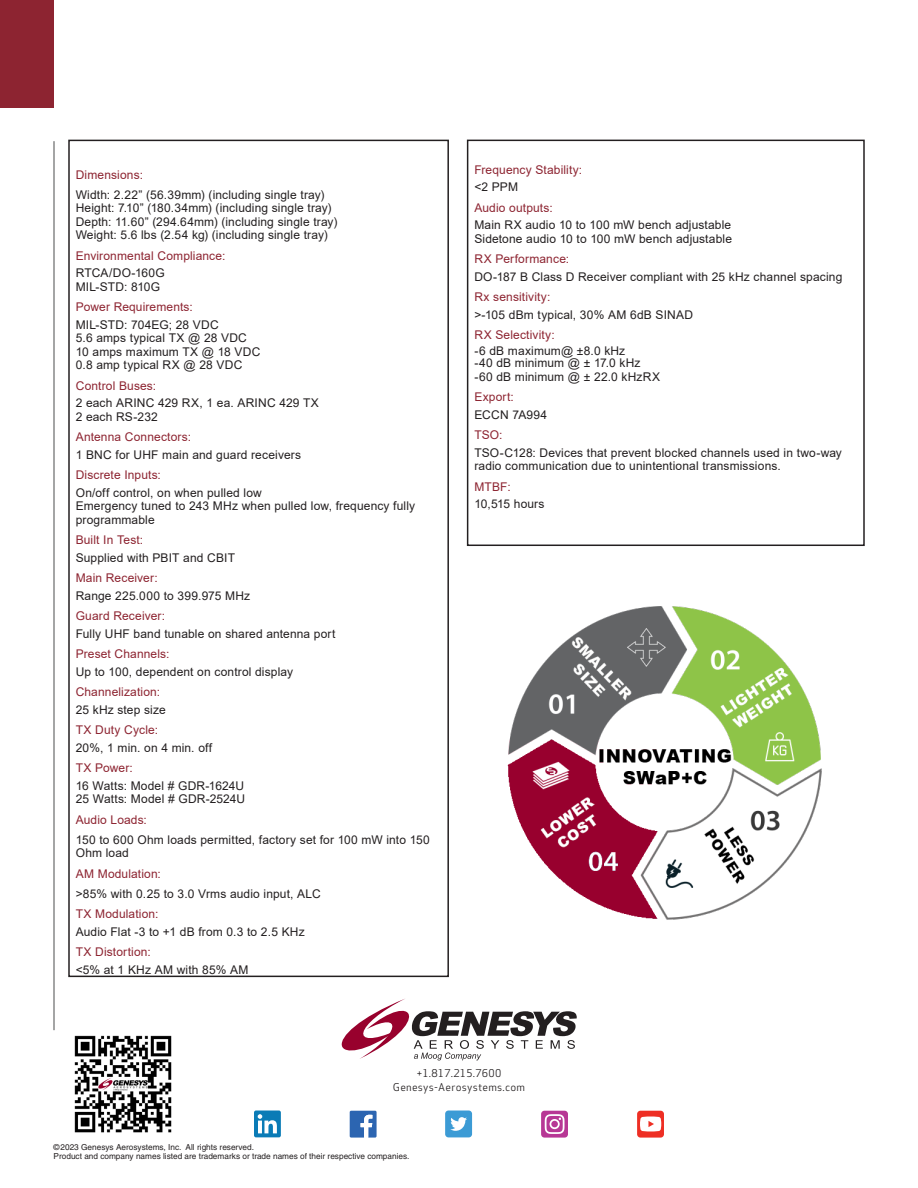
<style>
.page{position:relative;width:918px;height:1188px;background:#fff}
.page>*{position:absolute;margin:0;border:0;box-sizing:border-box;transform-origin:0 0}
.Copy{font:12px/13.5px "Arial";letter-spacing:.01em;color:#231f20}
.Copy-2{font:12px "Arial";letter-spacing:.01em;color:#8d2431}
.t1{font:10.5px "Apex Sans";letter-spacing:.02em;color:#231f20}
.t2{font:8.25px "Helvetica";color:#231f20}
</style>
<div class="page">
<div style="left:0;top:0;width:54px;height:108px;background:#8d2431"></div>
<svg style="left:341px;top:998px;width:236px;height:63px"></svg>
<hr style="left:54px;top:141px;width:1px;height:889px;background:#4b4c4d">
<svg style="left:350px;top:1111px;width:27px;height:27px"></svg>
<div style="left:541px;top:1111px;width:27px;height:27px;background:#b73795;border-radius:3px"></div>
<svg style="left:545px;top:1114px;width:20px;height:20px"></svg>
<div style="left:254px;top:1111px;width:27px;height:26px;background:#0a7bb6;border-radius:2px"></div>
<svg style="left:258px;top:1114px;width:19px;height:19px"></svg>
<div style="left:445px;top:1111px;width:27px;height:26px;background:#3c9bd5;border-radius:3px"></div>
<svg style="left:450px;top:1117px;width:17px;height:14px"></svg>
<div style="left:637px;top:1111px;width:27px;height:27px;background:#ee2f24;border-radius:3px"></div>
<svg style="left:640px;top:1117px;width:21px;height:14px"></svg>
<img style="left:74px;top:1035px;width:98px;height:98px">
<div style="left:68px;top:140px;width:381px;height:837px;border:2px solid #231f20"></div>
<div style="left:467px;top:140px;width:398px;height:406px;border:2px solid #231f20"></div>
<img style="left:507px;top:606px;width:315px;height:314px">
<p class="Copy-2" style="left:76px;top:166px;width:69px">Dimensions:</p>
<p class="Copy" style="left:76px;top:188px;width:250px">Width: 2.22” (56.39mm) (including single tray)</p>
<p class="Copy" style="left:76px;top:201px;width:257px">Height: 7.10” (180.34mm) (including single tray)</p>
<p class="Copy" style="left:76px;top:215px;width:263px">Depth: 11.60” (294.64mm) (including single tray)</p>
<p class="Copy" style="left:76px;top:228px;width:253px">Weight: 5.6 lbs (2.54 kg) (including single tray)</p>
<p class="Copy-2" style="left:76px;top:247px;width:151px">Environmental Compliance:</p>
<p class="Copy" style="left:76px;top:266px;width:91px">RTCA/DO-160G</p>
<p class="Copy" style="left:76px;top:280px;width:86px">MIL-STD: 810G</p>
<p class="Copy-2" style="left:76px;top:299px;width:119px">Power Requirements:</p>
<p class="Copy" style="left:76px;top:318px;width:144px">MIL-STD: 704EG; 28 VDC</p>
<p class="Copy" style="left:76px;top:331px;width:173px">5.6 amps typical TX @ 28 VDC</p>
<p class="Copy" style="left:76px;top:345px;width:186px">10 amps maximum TX @ 18 VDC</p>
<p class="Copy" style="left:76px;top:358px;width:168px">0.8 amp typical RX @ 28 VDC</p>
<p class="Copy-2" style="left:76px;top:377px;width:82px">Control Buses:</p>
<p class="Copy" style="left:76px;top:396px;width:245px">2 each ARINC 429 RX, 1 ea. ARINC 429 TX</p>
<p class="Copy" style="left:76px;top:410px;width:84px">2 each RS-232</p>
<p class="Copy-2" style="left:76px;top:429px;width:117px">Antenna Connectors:</p>
<p class="Copy" style="left:76px;top:448px;width:227px">1 BNC for UHF main and guard receivers</p>
<p class="Copy-2" style="left:76px;top:467px;width:87px">Discrete Inputs:</p>
<p class="Copy" style="left:76px;top:486px;width:188px">On/off control, on when pulled low</p>
<p class="Copy" style="left:76px;top:499px;width:341px">Emergency tuned to 243 MHz when pulled low, frequency fully programmable</p>
<p class="Copy-2" style="left:76px;top:532px;width:69px">Built In Test:</p>
<p class="Copy" style="left:76px;top:551px;width:161px">Supplied with PBIT and CBIT</p>
<p class="Copy-2" style="left:76px;top:570px;width:83px">Main Receiver:</p>
<p class="Copy" style="left:76px;top:589px;width:176px">Range 225.000 to 399.975 MHz</p>
<p class="Copy-2" style="left:76px;top:608px;width:91px">Guard Receiver:</p>
<p class="Copy" style="left:76px;top:627px;width:261px">Fully UHF band tunable on shared antenna port</p>
<p class="Copy-2" style="left:76px;top:646px;width:95px">Preset Channels:</p>
<p class="Copy" style="left:76px;top:665px;width:219px">Up to 100, dependent on control display</p>
<p class="Copy-2" style="left:76px;top:684px;width:86px">Channelization:</p>
<p class="Copy" style="left:76px;top:703px;width:91px">25 kHz step size</p>
<p class="Copy-2" style="left:76px;top:722px;width:84px">TX Duty Cycle:</p>
<p class="Copy" style="left:76px;top:741px;width:138px">20%, 1 min. on 4 min. off</p>
<p class="Copy-2" style="left:76px;top:760px;width:59px">TX Power:</p>
<p class="Copy" style="left:76px;top:779px;width:170px">16 Watts: Model # GDR-1624U</p>
<p class="Copy" style="left:76px;top:792px;width:171px">25 Watts: Model # GDR-2524U</p>
<p class="Copy-2" style="left:76px;top:811px;width:73px">Audio Loads:</p>
<p class="Copy" style="left:76px;top:833px;width:355px">150 to 600 Ohm loads permitted, factory set for 100 mW into 150<br>Ohm load</p>
<p class="Copy-2" style="left:76px;top:865px;width:87px">AM Modulation:</p>
<p class="Copy" style="left:76px;top:887px;width:247px">&gt;85% with 0.25 to 3.0 Vrms audio input, ALC</p>
<p class="Copy-2" style="left:76px;top:906px;width:84px">TX Modulation:</p>
<p class="Copy" style="left:76px;top:925px;width:231px">Audio Flat -3 to +1 dB from 0.3 to 2.5 KHz</p>
<p class="Copy-2" style="left:76px;top:944px;width:77px">TX Distortion:</p>
<p class="Copy" style="left:76px;top:963px;width:174px">&lt;5% at 1 KHz AM with 85% AM</p>
<p class="Copy-2" style="left:474px;top:161px;width:109px">Frequency Stability:</p>
<p class="Copy" style="left:474px;top:180px;width:45px">&lt;2 PPM</p>
<p class="Copy-2" style="left:474px;top:199px;width:80px">Audio outputs:</p>
<p class="Copy" style="left:474px;top:218px;width:258px">Main RX audio 10 to 100 mW bench adjustable</p>
<p class="Copy" style="left:474px;top:232px;width:259px">Sidetone audio 10 to 100 mW bench adjustable</p>
<p class="Copy-2" style="left:474px;top:251px;width:96px">RX Performance:</p>
<p class="Copy" style="left:474px;top:270px;width:369px">DO-187 B Class D Receiver compliant with 25 kHz channel spacing</p>
<p class="Copy-2" style="left:474px;top:289px;width:77px">Rx sensitivity:</p>
<p class="Copy" style="left:474px;top:308px;width:220px">&gt;-105 dBm typical, 30% AM 6dB SINAD</p>
<p class="Copy-2" style="left:474px;top:327px;width:82px">RX Selectivity:</p>
<p class="Copy" style="left:474px;top:344px;width:152px">-6 dB maximum@ ±8.0 kHz</p>
<p class="Copy" style="left:474px;top:356px;width:168px">-40 dB minimum @ ± 17.0 kHz</p>
<p class="Copy" style="left:474px;top:370px;width:187px">-60 dB minimum @ ± 22.0 kHzRX</p>
<p class="Copy-2" style="left:474px;top:389px;width:41px">Export:</p>
<p class="Copy" style="left:474px;top:408px;width:74px">ECCN 7A994</p>
<p class="Copy-2" style="left:474px;top:427px;width:30px">TSO:</p>
<p class="Copy" style="left:474px;top:446px;width:369px">TSO-C128: Devices that prevent blocked channels used in two-way radio communication due to unintentional transmissions.</p>
<p class="Copy-2" style="left:474px;top:478px;width:38px">MTBF:</p>
<p class="Copy" style="left:474px;top:497px;width:72px">10,515 hours</p>
<p class="t1" style="left:417px;top:1065px;width:86px">+1.817.215.7600</p>
<p class="t1" style="left:393px;top:1078px;width:134px">Genesys-Aerosystems.com</p>
<p class="t2" style="left:54px;top:1143px;width:202px">©2023 Genesys Aerosystems, Inc. All rights reserved.</p>
<p class="t2" style="left:54px;top:1152px;width:357px">Product and company names listed are trademarks or trade names of their respective companies.</p>
</div>
